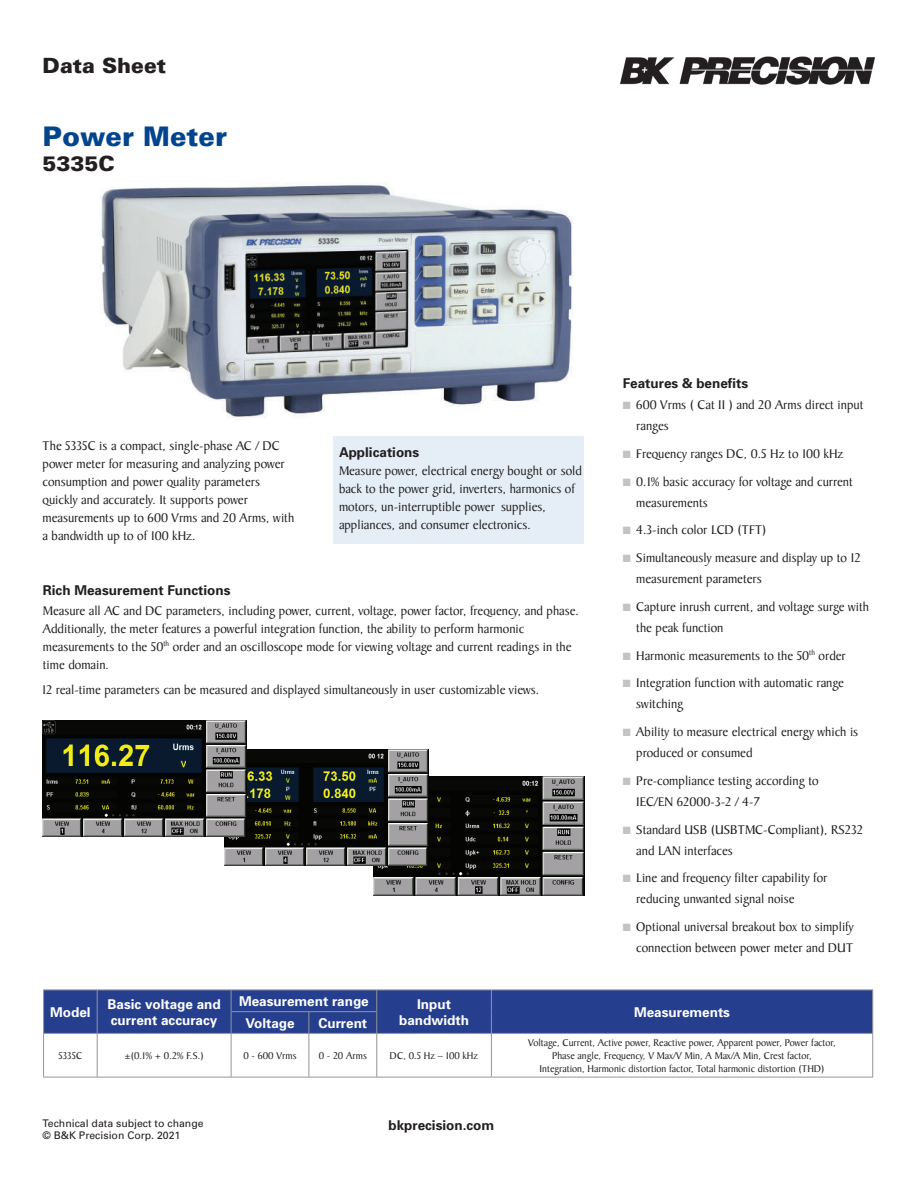
<style>
.page{position:relative;width:918px;height:1188px;background:#fff}
.page>*{position:absolute;margin:0;border:0;box-sizing:border-box;transform-origin:0 0}
.t1{font:900 27px "Univers";color:#02448d}
.t2{font:900 21px "Univers";color:#231f20}
.t3{font:13.5px/18px "Baker Signet";color:#231f20}
.t4{font:700 13.5px/16.2px "Univers";color:#fff}
.t5{font:700 13.5px "Univers";color:#231f20}
.t6{font:10.5px/12.6px "Baker Signet";color:#231f20;text-align:center}
.t7{font:10.5px/12.6px "Univers";color:#231f20}
.s1{color:#c4c3c3}
</style>
<div class="page">
<img style="left:621px;top:56px;width:254px;height:29px">
<img style="left:374px;top:776px;width:211px;height:120px">
<hr style="left:44px;top:1033px;width:53px;height:1px;background:#939598">
<hr style="left:97px;top:1033px;width:134px;height:1px;background:#939598">
<hr style="left:231px;top:1033px;width:78px;height:1px;background:#939598">
<hr style="left:309px;top:1033px;width:68px;height:1px;background:#939598">
<hr style="left:377px;top:1033px;width:114px;height:1px;background:#939598">
<hr style="left:491px;top:1033px;width:381px;height:1px;background:#939598">
<hr style="left:43px;top:1077px;width:54px;height:1px;background:#939598">
<hr style="left:97px;top:1077px;width:134px;height:1px;background:#939598">
<hr style="left:231px;top:1077px;width:78px;height:1px;background:#939598">
<hr style="left:309px;top:1077px;width:68px;height:1px;background:#939598">
<hr style="left:377px;top:1077px;width:114px;height:1px;background:#939598">
<hr style="left:491px;top:1077px;width:382px;height:1px;background:#939598">
<div style="left:43px;top:990px;width:830px;height:43px;background:#253f8e"></div>
<hr style="left:43px;top:1033px;width:1px;height:44px;background:#939598">
<hr style="left:97px;top:1034px;width:1px;height:43px;background:#939598">
<hr style="left:231px;top:1034px;width:1px;height:43px;background:#939598">
<hr style="left:309px;top:1034px;width:1px;height:43px;background:#939598">
<hr style="left:376px;top:1034px;width:1px;height:43px;background:#939598">
<hr style="left:491px;top:1034px;width:1px;height:43px;background:#939598">
<hr style="left:872px;top:1033px;width:1px;height:44px;background:#939598">
<img style="left:101px;top:184px;width:472px;height:234px">
<div style="left:334px;top:437px;width:250px;height:107px;background:#e5eef7"></div>
<img style="left:224px;top:750px;width:205px;height:116px">
<img style="left:42px;top:720px;width:205px;height:116px">
<h2 class="t2" style="left:43px;top:53px;width:125px">Data Sheet</h2>
<h1 class="t1" style="left:43px;top:120px;width:186px">Power Meter</h1>
<h2 class="t2" style="left:43px;top:151px;width:74px">5335C</h2>
<p class="t3" style="left:43px;top:437px;width:253px">The 5335C is a compact, single-phase AC / DC power meter for measuring and analyzing power consumption and power quality parameters quickly and accurately. It supports power measurements up to 600 Vrms and 20 Arms, with a bandwidth up to of 100 kHz.</p>
<p class="t5" style="left:339px;top:444px;width:82px">Applications</p>
<p class="t3" style="left:339px;top:462px;width:244px">Measure power, electrical energy bought or sold back to the power grid, inverters, harmonics of motors, un-interruptible power supplies, appliances, and consumer electronics.</p>
<p class="t5" style="left:43px;top:582px;width:189px">Rich Measurement Functions</p>
<p class="t3" style="left:43px;top:602px;width:538px">Measure all AC and DC parameters, including power, current, voltage, power factor, frequency, and phase.<br>Additionally, the meter features a powerful integration function, the ability to perform harmonic measurements to the 50<sup>th</sup> order and an oscilloscope mode for viewing voltage and current readings in the time domain.</p>
<p class="t3" style="left:42px;top:681px;width:499px">12 real-time parameters can be measured and displayed simultaneously in user customizable views.</p>
<p class="t5" style="left:623px;top:375px;width:127px">Features &amp; benefits</p>
<p class="t3" style="left:636px;top:395px;width:229px;line-height:21px;text-indent:-14px"><span class="s1">■</span> 600 Vrms ( Cat II ) and 20 Arms direct input ranges</p>
<p class="t3" style="left:623px;top:445px;width:222px"><span class="s1">■</span> Frequency ranges DC, 0.5 Hz to 100 kHz</p>
<p class="t3" style="left:636px;top:471px;width:218px;line-height:21px;text-indent:-14px"><span class="s1">■</span> 0.1% basic accuracy for voltage and current measurements</p>
<p class="t3" style="left:623px;top:522px;width:145px"><span class="s1">■</span> 4.3-inch color LCD (TFT)</p>
<p class="t3" style="left:636px;top:548px;width:226px;line-height:21px;text-indent:-14px"><span class="s1">■</span> Simultaneously measure and display up to 12 measurement parameters</p>
<p class="t3" style="left:636px;top:597px;width:234px;line-height:21px;text-indent:-14px"><span class="s1">■</span> Capture inrush current, and voltage surge with the peak function</p>
<p class="t3" style="left:623px;top:647px;width:225px"><span class="s1">■</span> Harmonic measurements to the 50<sup>th</sup> order</p>
<p class="t3" style="left:636px;top:673px;width:209px;line-height:21px;text-indent:-14px"><span class="s1">■</span> Integration function with automatic range switching</p>
<p class="t3" style="left:636px;top:722px;width:223px;line-height:21px;text-indent:-14px"><span class="s1">■</span> Ability to measure electrical energy which is produced or consumed</p>
<p class="t3" style="left:636px;top:771px;width:184px;line-height:21px;text-indent:-14px"><span class="s1">■</span> Pre-compliance testing according to<br>IEC/EN 62000-3-2 / 4-7</p>
<p class="t3" style="left:636px;top:819px;width:228px;line-height:21px;text-indent:-14px"><span class="s1">■</span> Standard USB (USBTMC-Compliant), RS232 and LAN interfaces</p>
<p class="t3" style="left:636px;top:868px;width:193px;line-height:21px;text-indent:-14px"><span class="s1">■</span> Line and frequency filter capability for reducing unwanted signal noise</p>
<p class="t3" style="left:623px;top:917px;width:232px;line-height:21px;text-align:right"><span class="s1">■</span> Optional universal breakout box to simplify connection between power meter and DUT</p>
<p class="t4" style="left:50px;top:1004px;width:42px">Model</p>
<p class="t4" style="left:108px;top:996px;width:115px">Basic voltage and current accuracy</p>
<p class="t4" style="left:239px;top:993px;width:131px">Measurement range</p>
<p class="t4" style="left:399px;top:996px;width:71px;text-align:center">Input bandwidth</p>
<p class="t4" style="left:634px;top:1004px;width:98px">Measurements</p>
<p class="t4" style="left:245px;top:1015px;width:51px">Voltage</p>
<p class="t4" style="left:318px;top:1015px;width:50px">Current</p>
<p class="t6" style="left:59px;top:1050px;width:25px">5335C</p>
<p class="t6" style="left:125px;top:1050px;width:81px">±(0.1% + 0.2% F.S.)</p>
<p class="t6" style="left:243px;top:1050px;width:55px">0 - 600 Vrms</p>
<p class="t6" style="left:319px;top:1050px;width:50px">0 - 20 Arms</p>
<p class="t6" style="left:390px;top:1050px;width:90px">DC, 0.5 Hz – 100 kHz</p>
<p class="t7" style="left:43px;top:1117px;width:163px">Technical data subject to change © B&amp;K Precision Corp. 2021</p>
<p class="t5" style="left:388px;top:1117px;width:107px">bkprecision.com</p>
<p class="t6" style="left:528px;top:1037px;width:309px">Voltage, Current, Active power, Reactive power, Apparent power, Power factor,<br>Phase angle, Frequency, V Max/V Min, A Max/A Min, Crest factor,<br>Integration, Harmonic distortion factor, Total harmonic distortion (THD)</p>
</div>
